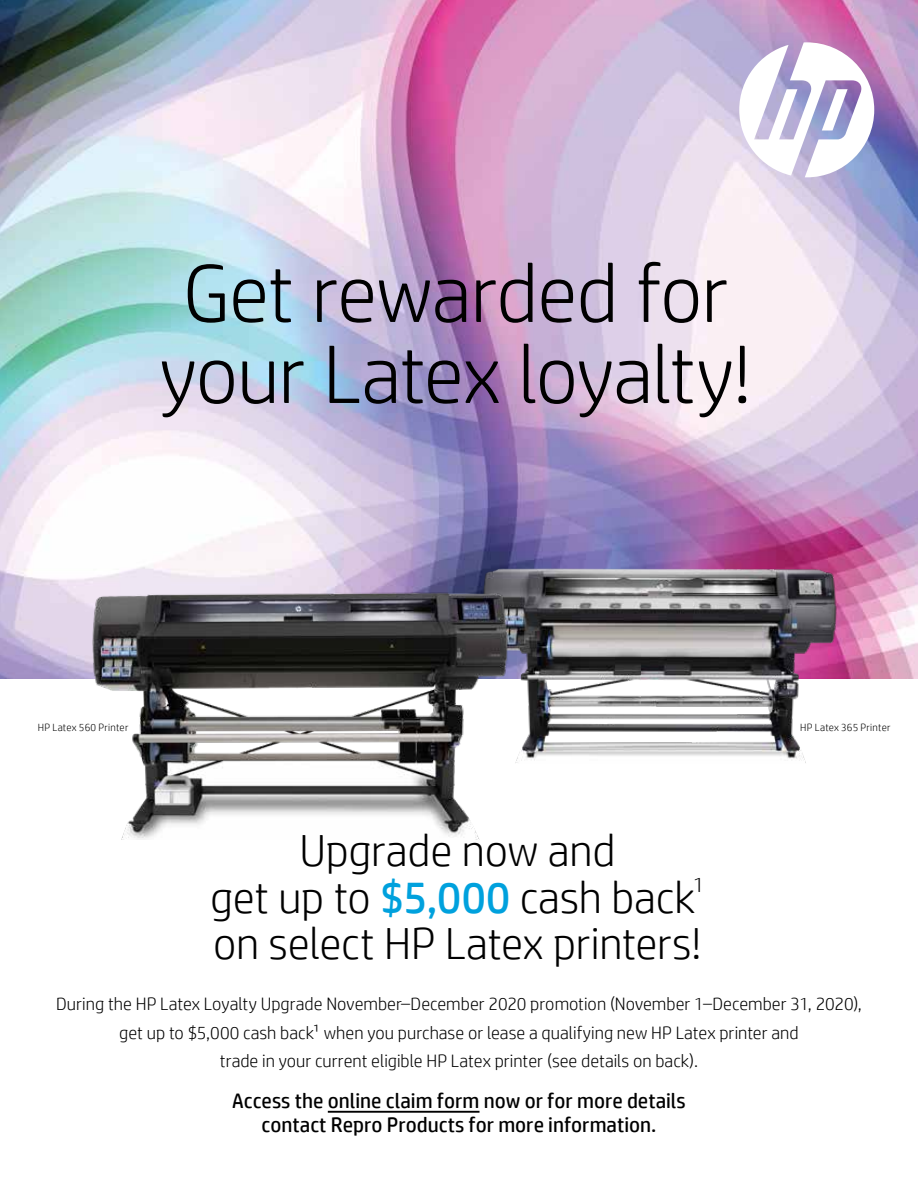
<style>
.page{position:relative;width:918px;height:1188px;background:#fff}
.page>*{position:absolute;margin:0;border:0;box-sizing:border-box;transform-origin:0 0}
.t1{font:300 82.5px/81px "HP Simplified";letter-spacing:-.015em;color:#000}
.t2{font:300 45px/46.5px "HP Simplified";letter-spacing:-.005em;color:#000;text-align:center}
.t3{font:21px/24px "HP Simplified";color:#000;text-align:center}
.t4{font:300 21px "HP Simplified";color:#000}
.t5{font:300 18px/28.5px "HP Simplified";color:#000;text-align:center}
.t6{font:300 10.5px "HP Simplified";letter-spacing:.025em;color:#000}
.s1{font-weight:400;color:#00a1dd}
</style>
<div class="page">
<img style="left:0;top:0;width:918px;height:678px">
<img style="left:550px;top:529px;width:303px;height:234px">
<img style="left:52px;top:503px;width:498px;height:336px">
<svg style="left:739px;top:42px;width:135px;height:135px"></svg>
<hr style="left:328px;top:1111px;width:152px;height:2px;background:#000">
<h1 class="t1" style="left:160px;top:251px;width:594px">Get rewarded for your Latex loyalty!</h1>
<p class="t6" style="left:38px;top:720px;width:92px">HP Latex 560 Printer</p>
<p class="t6" style="left:800px;top:720px;width:92px">HP Latex 365 Printer</p>
<h2 class="t2" style="left:210px;top:826px;width:486px">Upgrade now and<br>get up to <span class="s1">$5,000</span> cash back</h2>
<p class="t4" style="left:693px;top:871px;width:13px">1</p>
<h2 class="t2" style="left:213px;top:919px;width:490px">on select HP Latex printers!</h2>
<p class="t5" style="left:56px;top:989px;width:807px">During the HP Latex Loyalty Upgrade November–December 2020 promotion (November 1–December 31, 2020), get up to $5,000 cash back1 when you purchase or lease a qualifying new HP Latex printer and<br>trade in your current eligible HP Latex printer (see details on back).</p>
<p class="t3" style="left:232px;top:1088px;width:455px">Access the online claim form now or for more details contact Repro Products for more information.</p>
</div>
